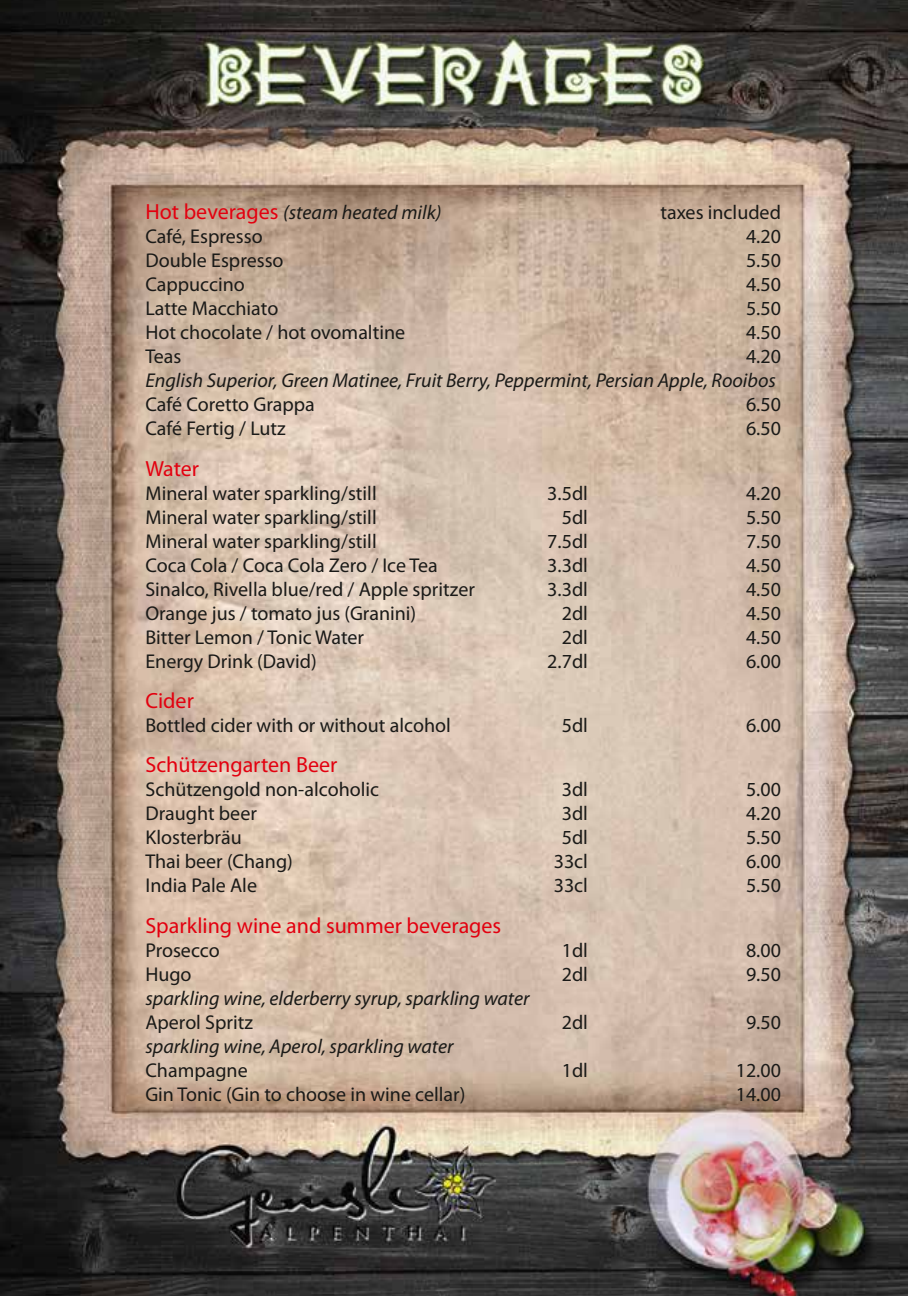
<style>
.page{position:relative;width:908px;height:1296px;background:#fff}
.page>*{position:absolute;margin:0;border:0;box-sizing:border-box;transform-origin:0 0}
.t1{font:22px "Myriad Pro";color:#e3000f}
.t2{font:20px "Myriad Pro";color:#1a1a18}
.t3{font:italic 20px "Myriad Pro";color:#1a1a18}
.s1{font-style:normal;font-size:22px;color:#e3000f}
</style>
<div class="page">
<img style="left:0;top:0;width:907px;height:1296px">
<p class="t3" style="left:145px;top:200px;width:297px"><span class="s1">Hot beverages</span> (steam heated milk)</p>
<p class="t2" style="left:660px;top:200px;width:122px">taxes included</p>
<p class="t2" style="left:145px;top:224px;width:119px">Café, Espresso</p>
<p class="t2" style="left:745px;top:224px;width:36px">4.20</p>
<p class="t2" style="left:145px;top:248px;width:140px">Double Espresso</p>
<p class="t2" style="left:745px;top:248px;width:36px">5.50</p>
<p class="t2" style="left:145px;top:272px;width:101px">Cappuccino</p>
<p class="t2" style="left:745px;top:272px;width:36px">4.50</p>
<p class="t2" style="left:145px;top:296px;width:134px">Latte Macchiato</p>
<p class="t2" style="left:745px;top:296px;width:36px">5.50</p>
<p class="t2" style="left:145px;top:320px;width:261px">Hot chocolate / hot ovomaltine</p>
<p class="t2" style="left:745px;top:320px;width:36px">4.50</p>
<p class="t2" style="left:145px;top:344px;width:38px">Teas</p>
<p class="t2" style="left:745px;top:344px;width:36px">4.20</p>
<p class="t3" style="left:145px;top:368px;width:632px">English Superior, Green Matinee, Fruit Berry, Peppermint, Persian Apple, Rooibos</p>
<p class="t2" style="left:145px;top:392px;width:171px">Café Coretto Grappa</p>
<p class="t2" style="left:745px;top:392px;width:36px">6.50</p>
<p class="t2" style="left:145px;top:416px;width:142px">Café Fertig / Lutz</p>
<p class="t2" style="left:745px;top:416px;width:36px">6.50</p>
<p class="t1" style="left:145px;top:455px;width:55px">Water</p>
<p class="t2" style="left:145px;top:481px;width:233px">Mineral water sparkling/still</p>
<p class="t2" style="left:547px;top:481px;width:42px">3.5dl</p>
<p class="t2" style="left:745px;top:481px;width:36px">4.20</p>
<p class="t2" style="left:145px;top:505px;width:233px">Mineral water sparkling/still</p>
<p class="t2" style="left:561px;top:505px;width:28px">5dl</p>
<p class="t2" style="left:745px;top:505px;width:36px">5.50</p>
<p class="t2" style="left:145px;top:529px;width:233px">Mineral water sparkling/still</p>
<p class="t2" style="left:547px;top:529px;width:42px">7.5dl</p>
<p class="t2" style="left:745px;top:529px;width:36px">7.50</p>
<p class="t2" style="left:145px;top:553px;width:294px">Coca Cola / Coca Cola Zero / Ice Tea</p>
<p class="t2" style="left:547px;top:553px;width:42px">3.3dl</p>
<p class="t2" style="left:745px;top:553px;width:36px">4.50</p>
<p class="t2" style="left:145px;top:577px;width:331px">Sinalco, Rivella blue/red / Apple spritzer</p>
<p class="t2" style="left:547px;top:577px;width:42px">3.3dl</p>
<p class="t2" style="left:745px;top:577px;width:36px">4.50</p>
<p class="t2" style="left:145px;top:601px;width:272px">Orange jus / tomato jus (Granini)</p>
<p class="t2" style="left:561px;top:601px;width:28px">2dl</p>
<p class="t2" style="left:745px;top:601px;width:36px">4.50</p>
<p class="t2" style="left:145px;top:625px;width:220px">Bitter Lemon / Tonic Water</p>
<p class="t2" style="left:561px;top:625px;width:28px">2dl</p>
<p class="t2" style="left:745px;top:625px;width:36px">4.50</p>
<p class="t2" style="left:145px;top:649px;width:173px">Energy Drink (David)</p>
<p class="t2" style="left:547px;top:649px;width:42px">2.7dl</p>
<p class="t2" style="left:745px;top:649px;width:36px">6.00</p>
<p class="t1" style="left:145px;top:687px;width:50px">Cider</p>
<p class="t2" style="left:145px;top:713px;width:307px">Bottled cider with or without alcohol</p>
<p class="t2" style="left:561px;top:713px;width:28px">5dl</p>
<p class="t2" style="left:745px;top:713px;width:36px">6.00</p>
<p class="t1" style="left:145px;top:751px;width:193px">Schützengarten Beer</p>
<p class="t2" style="left:145px;top:777px;width:235px">Schützengold non-alcoholic</p>
<p class="t2" style="left:561px;top:777px;width:28px">3dl</p>
<p class="t2" style="left:745px;top:777px;width:36px">5.00</p>
<p class="t2" style="left:145px;top:801px;width:113px">Draught beer</p>
<p class="t2" style="left:561px;top:801px;width:28px">3dl</p>
<p class="t2" style="left:745px;top:801px;width:36px">4.20</p>
<p class="t2" style="left:145px;top:825px;width:98px">Klosterbräu</p>
<p class="t2" style="left:561px;top:825px;width:28px">5dl</p>
<p class="t2" style="left:745px;top:825px;width:36px">5.50</p>
<p class="t2" style="left:145px;top:849px;width:149px">Thai beer (Chang)</p>
<p class="t2" style="left:553px;top:849px;width:36px">33cl</p>
<p class="t2" style="left:745px;top:849px;width:36px">6.00</p>
<p class="t2" style="left:145px;top:873px;width:113px">India Pale Ale</p>
<p class="t2" style="left:553px;top:873px;width:36px">33cl</p>
<p class="t2" style="left:745px;top:873px;width:36px">5.50</p>
<p class="t1" style="left:145px;top:912px;width:357px">Sparkling wine and summer beverages</p>
<p class="t2" style="left:145px;top:938px;width:76px">Prosecco</p>
<p class="t2" style="left:561px;top:938px;width:28px">1dl</p>
<p class="t2" style="left:745px;top:938px;width:36px">8.00</p>
<p class="t2" style="left:145px;top:962px;width:48px">Hugo</p>
<p class="t2" style="left:561px;top:962px;width:28px">2dl</p>
<p class="t2" style="left:745px;top:962px;width:36px">9.50</p>
<p class="t3" style="left:145px;top:986px;width:385px">sparkling wine, elderberry syrup, sparkling water</p>
<p class="t2" style="left:145px;top:1010px;width:109px">Aperol Spritz</p>
<p class="t2" style="left:561px;top:1010px;width:28px">2dl</p>
<p class="t2" style="left:745px;top:1010px;width:36px">9.50</p>
<p class="t3" style="left:145px;top:1034px;width:309px">sparkling wine, Aperol, sparkling water</p>
<p class="t2" style="left:145px;top:1058px;width:104px">Champagne</p>
<p class="t2" style="left:561px;top:1058px;width:28px">1dl</p>
<p class="t2" style="left:735px;top:1058px;width:47px">12.00</p>
<p class="t2" style="left:145px;top:1082px;width:321px">Gin Tonic (Gin to choose in wine cellar)</p>
<p class="t2" style="left:735px;top:1082px;width:47px">14.00</p>
</div>
